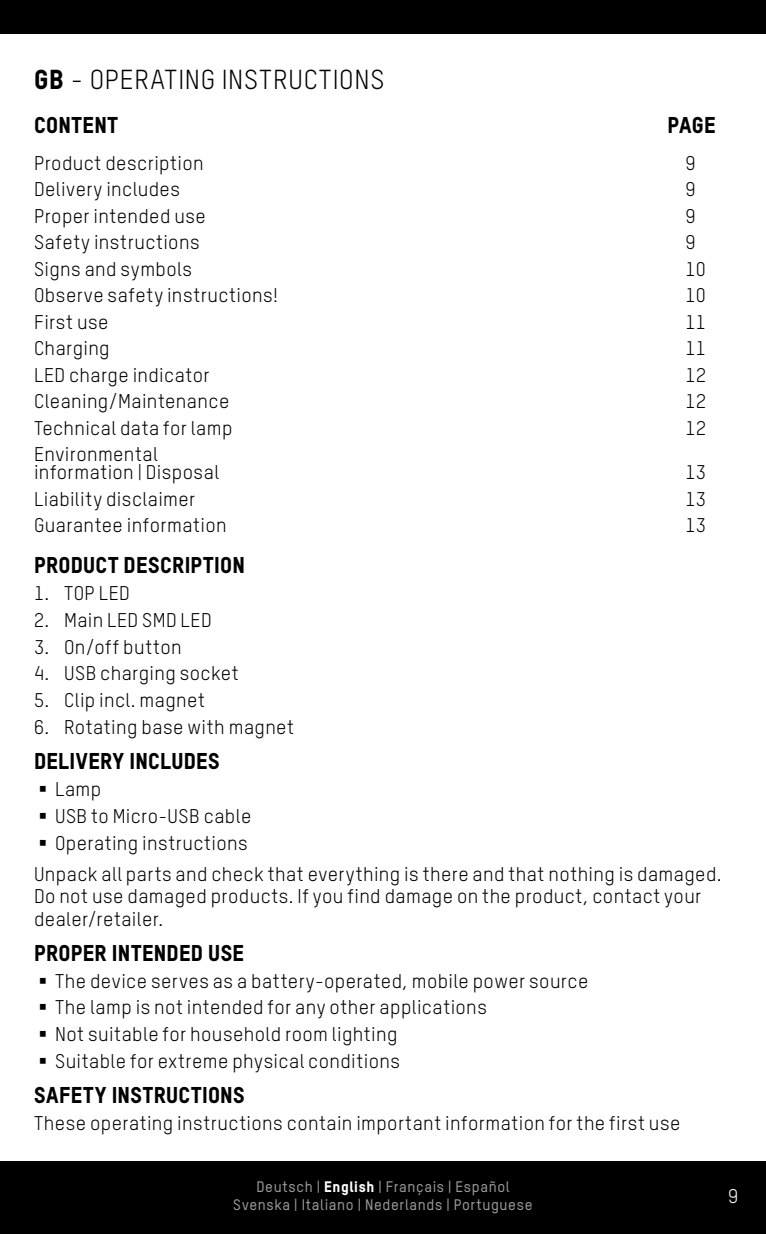
<style>
.page{position:relative;width:766px;height:1234px;background:#fff}
.page>*{position:absolute;margin:0;border:0;box-sizing:border-box;transform-origin:0 0}
.t1{font:27px "TSTARPRO";letter-spacing:.03em;color:#000}
.t2{font:800 22.5px "TSTARPRO";letter-spacing:.015em;color:#000}
.t3{font:19.5px/30.9px "TSTARPRO";letter-spacing:.02em;color:#000}
.t4{font:19.5px "TSTARPRO";color:#fff}
.t5{font:500 15px/18px "TSTARPRO";letter-spacing:.04em;color:#9c9c9d;text-align:center}
.s1{font-weight:800}
.s2{font-weight:800;color:#fff}
</style>
<div class="page">
<div style="left:0;top:0;width:765px;height:34px;background:#000"></div>
<div style="left:0;top:1160px;width:765px;height:73px;background:#000"></div>
<h1 class="t1" style="left:34px;top:62px;width:352px"><span class="s1">GB</span> - OPERATING INSTRUCTIONS</h1>
<p class="t2" style="left:34px;top:109px;width:85px">CONTENT</p>
<p class="t2" style="left:667px;top:109px;width:49px">PAGE</p>
<p class="t3" style="left:34px;top:146px;width:171px">Product description</p>
<p class="t3" style="left:685px;top:146px;width:12px">9</p>
<p class="t3" style="left:34px;top:173px;width:148px">Delivery includes</p>
<p class="t3" style="left:685px;top:173px;width:12px">9</p>
<p class="t3" style="left:34px;top:199px;width:173px">Proper intended use</p>
<p class="t3" style="left:685px;top:199px;width:12px">9</p>
<p class="t3" style="left:34px;top:226px;width:167px">Safety instructions</p>
<p class="t3" style="left:685px;top:226px;width:12px">9</p>
<p class="t3" style="left:34px;top:252px;width:160px">Signs and symbols</p>
<p class="t3" style="left:685px;top:252px;width:22px">10</p>
<p class="t3" style="left:34px;top:279px;width:245px">Observe safety instructions!</p>
<p class="t3" style="left:685px;top:279px;width:22px">10</p>
<p class="t3" style="left:34px;top:305px;width:76px">First use</p>
<p class="t3" style="left:685px;top:305px;width:22px">11</p>
<p class="t3" style="left:34px;top:332px;width:77px">Charging</p>
<p class="t3" style="left:685px;top:332px;width:22px">11</p>
<p class="t3" style="left:34px;top:358px;width:177px">LED charge indicator</p>
<p class="t3" style="left:685px;top:358px;width:22px">12</p>
<p class="t3" style="left:34px;top:385px;width:197px">Cleaning/Maintenance</p>
<p class="t3" style="left:685px;top:385px;width:22px">12</p>
<p class="t3" style="left:34px;top:411px;width:200px">Technical data for lamp</p>
<p class="t3" style="left:685px;top:411px;width:22px">12</p>
<p class="t3" style="left:34px;top:444px;width:186px;line-height:18px">Environmental information | Disposal</p>
<p class="t3" style="left:685px;top:456px;width:22px">13</p>
<p class="t3" style="left:34px;top:482px;width:163px">Liability disclaimer</p>
<p class="t3" style="left:685px;top:482px;width:22px">13</p>
<p class="t3" style="left:34px;top:509px;width:194px">Guarantee information</p>
<p class="t3" style="left:685px;top:509px;width:22px">13</p>
<p class="t2" style="left:34px;top:550px;width:212px">PRODUCT DESCRIPTION</p>
<p class="t3" style="left:34px;top:577px;width:97px">1. TOP LED</p>
<p class="t3" style="left:34px;top:603px;width:179px">2. Main LED SMD LED</p>
<p class="t3" style="left:34px;top:630px;width:149px">3. On/off button</p>
<p class="t3" style="left:34px;top:657px;width:206px">4. USB charging socket</p>
<p class="t3" style="left:34px;top:684px;width:172px">5. Clip incl. magnet</p>
<p class="t3" style="left:34px;top:710px;width:261px">6. Rotating base with magnet</p>
<p class="t2" style="left:34px;top:745px;width:187px">DELIVERY INCLUDES</p>
<p class="t3" style="left:38px;top:772px;width:64px">▪ Lamp</p>
<p class="t3" style="left:38px;top:799px;width:214px">▪ USB to Micro-USB cable</p>
<p class="t3" style="left:34px;top:826px;width:689px">▪ Operating instructions<br>Unpack all parts and check that everything is there and that nothing is damaged.</p>
<p class="t3" style="left:34px;top:884px;width:668px;line-height:22.5px">Do not use damaged products. If you find damage on the product, contact your dealer/retailer.</p>
<p class="t2" style="left:34px;top:937px;width:211px">PROPER INTENDED USE</p>
<p class="t3" style="left:38px;top:964px;width:551px">▪ The device serves as a battery-operated, mobile power source</p>
<p class="t3" style="left:38px;top:991px;width:450px">▪ The lamp is not intended for any other applications</p>
<p class="t3" style="left:38px;top:1017px;width:360px">▪ Not suitable for household room lighting</p>
<p class="t3" style="left:38px;top:1044px;width:363px">▪ Suitable for extreme physical conditions</p>
<p class="t2" style="left:34px;top:1079px;width:212px">SAFETY INSTRUCTIONS</p>
<p class="t3" style="left:34px;top:1106px;width:647px">These operating instructions contain important information for the first use</p>
<p class="t5" style="left:233px;top:1177px;width:301px">Deutsch | <span class="s2">English</span> | Français | Español<br>Svenska | Italiano | Nederlands | Portuguese</p>
<p class="t4" style="left:728px;top:1183px;width:12px">9</p>
</div>
